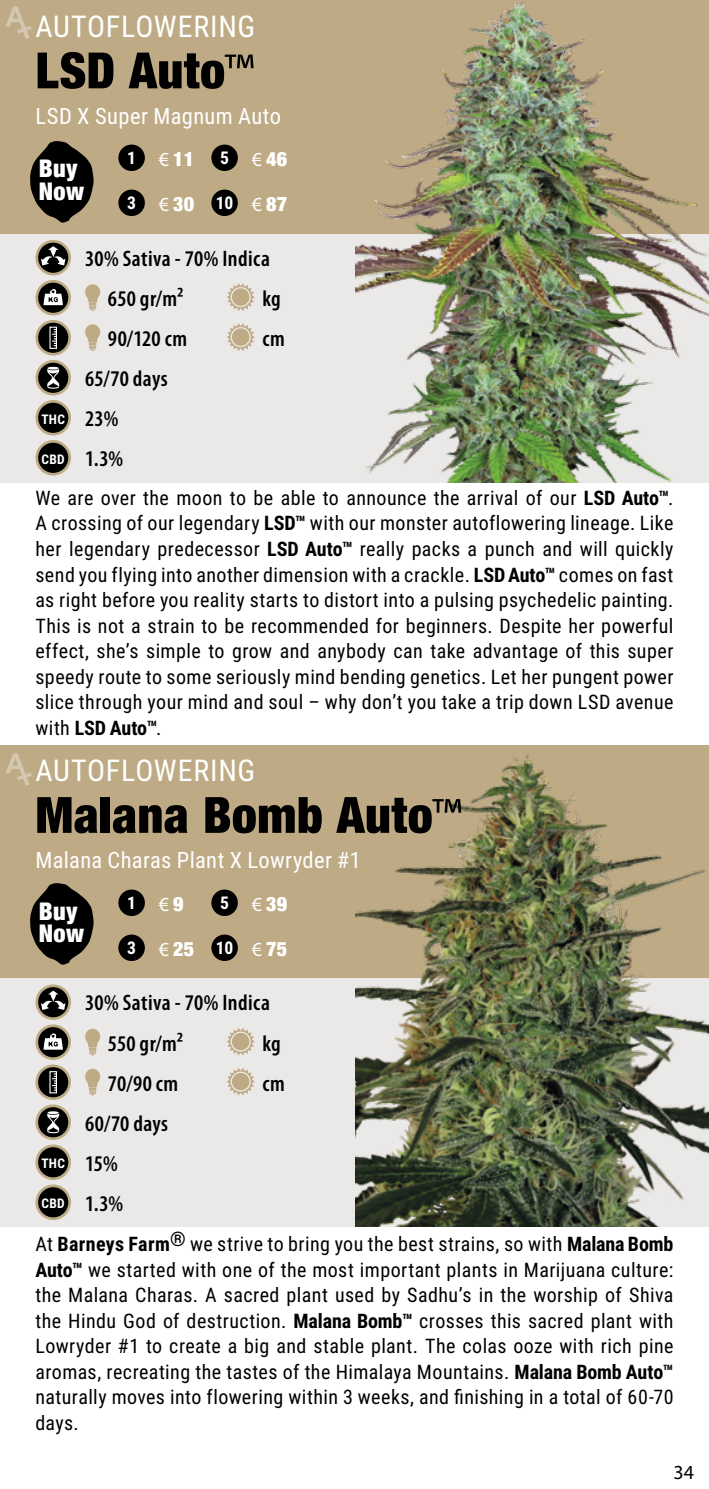
<style>
.page{position:relative;width:709px;height:1489px;background:#fff}
.page>*{position:absolute;margin:0;border:0;box-sizing:border-box;transform-origin:0 0}
.t1{font:900 condensed 50px "Helvetica Neue";letter-spacing:.01em;color:#000}
.t2{font:30px "Roboto Condensed";letter-spacing:.02em;color:#fff}
.t3{font:900 condensed 24.25px/22.2px "Helvetica Neue";letter-spacing:.01em;color:#fff}
.t4{font:600 condensed 22.5px/40px "Myriad Pro";letter-spacing:.02em;color:#000}
.t5{font:22.5px "Roboto Condensed";letter-spacing:.015em;color:#fff}
.t6{font:20px/25.5px "Roboto Condensed";letter-spacing:.02em;color:#000;text-align:justify}
.t7{font:900 condensed 20px "Helvetica Neue";color:#fff}
.t8{font:20px "Myriad Pro";color:#000}
.t9{font:700 17.5px "Roboto Condensed";color:#fff}
.t10{font:700 13.25px "Roboto Condensed";letter-spacing:.025em;color:#fff}
.s1{font-family:"Myriad Pro";font-weight:400;font-stretch:normal}
.s2{font-family:"Roboto Condensed";font-weight:700;font-stretch:normal;font-size:17.5px}
.s3{font-family:"Myriad Pro";font-weight:400;font-size:20px}
.s4{font-family:"Helvetica Neue";font-weight:900;font-stretch:condensed;font-size:20px}
.s5{font-family:"Myriad Pro";font-weight:600;font-stretch:condensed;font-size:22.5px;color:#000}
.s6{font-family:"Roboto Condensed";font-weight:700;font-stretch:normal;font-size:13.25px;color:#fff}
.s7{font-weight:700}
</style>
<div class="page">
<div style="left:0;top:0;width:709px;height:234px;background:#beaa85"></div>
<div style="left:0;top:744px;width:709px;height:234px;background:#beaa85"></div>
<div style="left:0;top:978px;width:709px;height:248px;background:#ebe9e7"></div>
<div style="left:0;top:234px;width:709px;height:248px;background:#ebe9e7"></div>
<img style="left:355px;top:1px;width:354px;height:481px">
<img style="left:355px;top:744px;width:354px;height:482px">
<svg style="left:37px;top:241px;width:33px;height:33px"></svg>
<div style="left:35px;top:240px;width:36px;height:35px;border:3px solid #beaa85;border-radius:50%"></div>
<svg style="left:41px;top:246px;width:24px;height:19px"></svg>
<svg style="left:37px;top:281px;width:33px;height:33px"></svg>
<div style="left:35px;top:280px;width:36px;height:35px;border:3px solid #beaa85;border-radius:50%"></div>
<svg style="left:43px;top:287px;width:20px;height:18px"></svg>
<svg style="left:85px;top:284px;width:15px;height:27px"></svg>
<svg style="left:227px;top:283px;width:28px;height:28px"></svg>
<div style="left:232px;top:288px;width:17px;height:18px;background:#beaa85;border-radius:50%"></div>
<div style="left:37px;top:321px;width:33px;height:33px;background:#000;border-radius:50%"></div>
<div style="left:35px;top:320px;width:36px;height:35px;border:3px solid #beaa85;border-radius:50%"></div>
<div style="left:49px;top:326px;width:8px;height:23px;border:1px solid #fff"></div>
<svg style="left:52px;top:329px;width:4px;height:17px"></svg>
<svg style="left:85px;top:324px;width:15px;height:27px"></svg>
<svg style="left:227px;top:323px;width:28px;height:28px"></svg>
<div style="left:232px;top:328px;width:17px;height:18px;background:#beaa85;border-radius:50%"></div>
<svg style="left:37px;top:361px;width:33px;height:33px"></svg>
<div style="left:35px;top:360px;width:36px;height:35px;border:3px solid #beaa85;border-radius:50%"></div>
<svg style="left:47px;top:367px;width:13px;height:22px"></svg>
<div style="left:37px;top:401px;width:33px;height:33px;background:#000;border-radius:50%"></div>
<div style="left:35px;top:400px;width:36px;height:35px;border:3px solid #beaa85;border-radius:50%"></div>
<div style="left:37px;top:441px;width:33px;height:33px;background:#000;border-radius:50%"></div>
<div style="left:35px;top:440px;width:36px;height:35px;border:3px solid #beaa85;border-radius:50%"></div>
<svg style="left:37px;top:985px;width:33px;height:33px"></svg>
<div style="left:35px;top:984px;width:36px;height:35px;border:3px solid #beaa85;border-radius:50%"></div>
<svg style="left:41px;top:990px;width:24px;height:19px"></svg>
<svg style="left:37px;top:1025px;width:33px;height:33px"></svg>
<div style="left:35px;top:1024px;width:36px;height:35px;border:3px solid #beaa85;border-radius:50%"></div>
<svg style="left:43px;top:1031px;width:20px;height:18px"></svg>
<svg style="left:85px;top:1028px;width:15px;height:27px"></svg>
<svg style="left:227px;top:1028px;width:28px;height:27px"></svg>
<div style="left:232px;top:1032px;width:17px;height:18px;background:#beaa85;border-radius:50%"></div>
<svg style="left:37px;top:1065px;width:33px;height:33px"></svg>
<div style="left:35px;top:1064px;width:36px;height:35px;border:3px solid #beaa85;border-radius:50%"></div>
<div style="left:49px;top:1071px;width:8px;height:22px;border:1px solid #fff"></div>
<svg style="left:52px;top:1073px;width:4px;height:17px"></svg>
<svg style="left:85px;top:1068px;width:15px;height:27px"></svg>
<svg style="left:227px;top:1068px;width:28px;height:27px"></svg>
<div style="left:232px;top:1072px;width:17px;height:18px;background:#beaa85;border-radius:50%"></div>
<svg style="left:37px;top:1105px;width:33px;height:33px"></svg>
<div style="left:35px;top:1104px;width:36px;height:35px;border:3px solid #beaa85;border-radius:50%"></div>
<svg style="left:47px;top:1111px;width:13px;height:22px"></svg>
<div style="left:37px;top:1145px;width:33px;height:33px;background:#000;border-radius:50%"></div>
<div style="left:35px;top:1144px;width:36px;height:35px;border:3px solid #beaa85;border-radius:50%"></div>
<div style="left:37px;top:1185px;width:33px;height:33px;background:#000;border-radius:50%"></div>
<div style="left:35px;top:1184px;width:36px;height:35px;border:3px solid #beaa85;border-radius:50%"></div>
<div style="left:118px;top:144px;width:27px;height:27px;background:#000;border-radius:50%"></div>
<div style="left:118px;top:189px;width:27px;height:27px;background:#000;border-radius:50%"></div>
<div style="left:118px;top:889px;width:27px;height:27px;background:#000;border-radius:50%"></div>
<div style="left:118px;top:934px;width:27px;height:27px;background:#000;border-radius:50%"></div>
<div style="left:211px;top:144px;width:27px;height:27px;background:#000;border-radius:50%"></div>
<div style="left:211px;top:189px;width:27px;height:27px;background:#000;border-radius:50%"></div>
<div style="left:211px;top:889px;width:27px;height:27px;background:#000;border-radius:50%"></div>
<div style="left:211px;top:934px;width:27px;height:27px;background:#000;border-radius:50%"></div>
<svg style="left:5px;top:7px;width:27px;height:32px"></svg>
<svg style="left:5px;top:753px;width:27px;height:32px"></svg>
<svg style="left:30px;top:141px;width:64px;height:81px"></svg>
<svg style="left:30px;top:883px;width:64px;height:81px"></svg>
<h2 class="t2" style="left:35px;top:5px;width:221px">AUTOFLOWERING</h2>
<h1 class="t1" style="left:35px;top:29px;width:220px">LSD Auto<span class="s1">™</span></h1>
<p class="t5" style="left:35px;top:100px;width:247px">LSD X Super Magnum Auto</p>
<p class="t3" style="left:39px;top:156px;width:47px">Buy<br>Now</p>
<p class="t7" style="left:127px;top:142px;width:68px"><span class="s2">1</span> <span class="s1">€</span> 11</p>
<p class="t7" style="left:127px;top:187px;width:68px"><span class="s2">3</span> <span class="s1">€</span> 30</p>
<p class="t7" style="left:220px;top:142px;width:68px"><span class="s2">5</span> <span class="s1">€</span> 46</p>
<p class="t9" style="left:216px;top:191px;width:73px">10 <span class="s3">€</span> <span class="s4">87</span></p>
<p class="t4" style="left:108px;top:238px;width:163px;text-indent:-23px">30% Sativa - 70% Indica<br>650 gr/m²</p>
<p class="t4" style="left:262px;top:278px;width:20px">kg</p>
<p class="t4" style="left:108px;top:318px;width:81px">90/120 cm</p>
<p class="t4" style="left:262px;top:318px;width:24px">cm</p>
<p class="t4" style="left:85px;top:358px;width:84px">65/70 days</p>
<p class="t10" style="left:41px;top:409px;width:79px">THC <span class="s5">23%</span></p>
<p class="t4" style="left:42px;top:438px;width:83px"><span class="s6">CBD</span> 1.3%</p>
<p class="t6" style="left:35px;top:484px;width:639px">We are over the moon to be able to announce the arrival of our <span class="s7">LSD Auto™</span>.<br>A crossing of our legendary <span class="s7">LSD™</span> with our monster autoflowering lineage. Like her legendary predecessor <span class="s7">LSD Auto™</span> really packs a punch and will quickly send you flying into another dimension with a crackle. <span class="s7">LSD Auto™</span> comes on fast as right before you reality starts to distort into a pulsing psychedelic painting.<br>This is not a strain to be recommended for beginners. Despite her powerful effect, she’s simple to grow and anybody can take advantage of this super speedy route to some seriously mind bending genetics. Let her pungent power slice through your mind and soul – why don’t you take a trip down LSD avenue with <span class="s7">LSD Auto™</span>.</p>
<h2 class="t2" style="left:35px;top:749px;width:221px">AUTOFLOWERING</h2>
<h1 class="t1" style="left:35px;top:773px;width:428px">Malana Bomb Auto<span class="s1">™</span></h1>
<p class="t5" style="left:35px;top:844px;width:327px">Malana Charas Plant X Lowryder #1</p>
<p class="t3" style="left:39px;top:898px;width:47px">Buy<br>Now</p>
<p class="t9" style="left:127px;top:890px;width:58px">1 <span class="s3">€</span> <span class="s4">9</span></p>
<p class="t7" style="left:127px;top:932px;width:68px"><span class="s2">3</span> <span class="s1">€</span> 25</p>
<p class="t7" style="left:220px;top:887px;width:68px"><span class="s2">5</span> <span class="s1">€</span> 39</p>
<p class="t9" style="left:216px;top:935px;width:73px">10 <span class="s3">€</span> <span class="s4">75</span></p>
<p class="t4" style="left:108px;top:982px;width:163px;text-indent:-23px">30% Sativa - 70% Indica<br>550 gr/m²</p>
<p class="t4" style="left:262px;top:1022px;width:20px">kg</p>
<p class="t4" style="left:108px;top:1062px;width:72px">70/90 cm</p>
<p class="t4" style="left:262px;top:1062px;width:24px">cm</p>
<p class="t4" style="left:85px;top:1102px;width:85px">60/70 days</p>
<p class="t10" style="left:41px;top:1154px;width:78px">THC <span class="s5">15%</span></p>
<p class="t4" style="left:42px;top:1182px;width:83px"><span class="s6">CBD</span> 1.3%</p>
<p class="t6" style="left:35px;top:1230px;width:639px">At <span class="s7">Barneys Farm</span><sup>®</sup> we strive to bring you the best strains, so with <span class="s7">Malana Bomb Auto™</span> we started with one of the most important plants in Marijuana culture: the Malana Charas. A sacred plant used by Sadhu’s in the worship of Shiva the Hindu God of destruction. <span class="s7">Malana Bomb™</span> crosses this sacred plant with Lowryder #1 to create a big and stable plant. The colas ooze with rich pine aromas, recreating the tastes of the Himalaya Mountains. <span class="s7">Malana Bomb Auto™ </span>naturally moves into flowering within 3 weeks, and finishing in a total of 60-70 days.</p>
<p class="t8" style="left:673px;top:1459px;width:22px">34</p>
</div>
